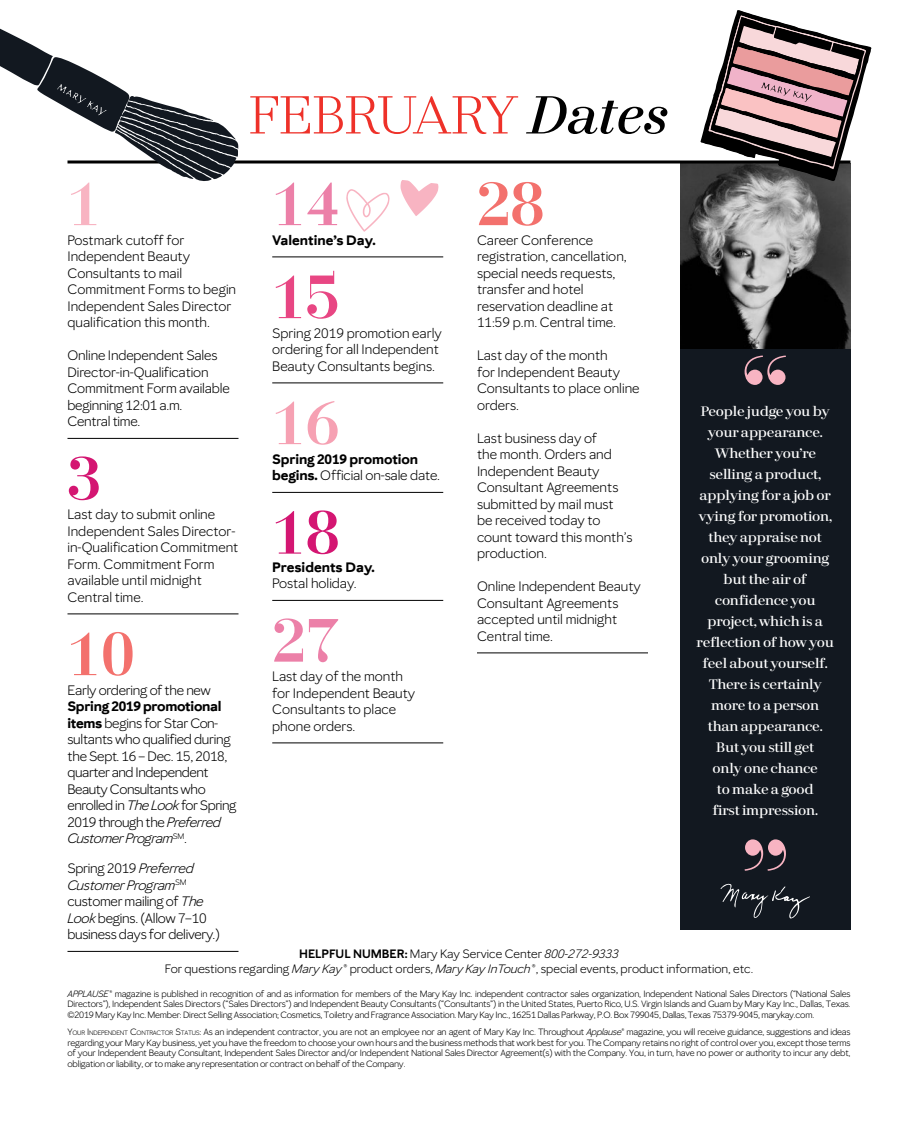
<style>
.page{position:relative;width:918px;height:1134px;background:#fff}
.page>*{position:absolute;margin:0;border:0;box-sizing:border-box;transform-origin:0 0}
.Calendar_Numerals{font:600 60px "Mary Kay Serif 040";color:#f3716d}
.Calendar_Numerals-2{font:600 60px "Mary Kay Serif 040";color:#ec80a8}
.Calendar_Numerals-3{font:600 60px "Mary Kay Serif 040";color:#e84683}
.Calendar_Numerals-4{font:600 60px "Mary Kay Serif 040";color:#f6a1b3}
.Calendar{font:600 60px "Mary Kay Serif 040";color:#d41672}
.Calendar_Numerals-5{font:600 60px "Mary Kay Serif 040";color:#f8b4c2}
.Calendar_Numerals-6{font:600 60px "Mary Kay Serif 040";color:#d41672}
.Headline{font:300 52.5px "Mary Kay Serif 020";color:#ee3129}
.Calendar-2{font:13.5px/16.5px "Mary Kay Sans";color:#000}
.t1{font:500 13.5px/21px "Mary Kay Serif 010";letter-spacing:-.02em;color:#fff;text-align:center}
.Calendar-3{font:13.5px/16.5px "Mary Kay Sans";letter-spacing:-.03em;color:#000}
.Calendar-4{font:13.5px/16.5px "Mary Kay Sans";letter-spacing:-.02em;color:#000}
.Calendar-5{font:700 13.5px/16.5px "Mary Kay Sans";color:#000}
.t2{font:12px "Mary Kay Sans";color:#000}
.t3{font:9px/10.5px "Mary Kay Sans";letter-spacing:-.025em;color:#000;text-align:justify}
.s1{font-weight:500;font-style:italic;color:#000}
.s2{font-weight:700}
.s3{font-style:italic}
.s4{font-weight:400}
.s5{font-weight:600}
.s6{font-style:inherit}
.s7{font-size:6.3px}
</style>
<div class="page">
<img style="left:680px;top:164px;width:170px;height:185px">
<div style="left:680px;top:349px;width:170px;height:580px;background:#121820"></div>
<hr style="left:68px;top:438px;width:170px;height:1px;background:#000">
<hr style="left:68px;top:614px;width:170px;height:1px;background:#000">
<hr style="left:68px;top:951px;width:170px;height:1px;background:#000">
<hr style="left:272px;top:257px;width:171px;height:1px;background:#000">
<hr style="left:272px;top:383px;width:171px;height:1px;background:#000">
<hr style="left:272px;top:492px;width:171px;height:1px;background:#000">
<hr style="left:272px;top:600px;width:171px;height:1px;background:#000">
<hr style="left:272px;top:743px;width:171px;height:1px;background:#000">
<hr style="left:477px;top:653px;width:171px;height:1px;background:#000">
<svg style="left:239px;top:160px;width:461px;height:4px;background:#3e3e3e"></svg>
<svg style="left:745px;top:839px;width:41px;height:32px"></svg>
<svg style="left:745px;top:356px;width:41px;height:29px"></svg>
<svg style="left:720px;top:884px;width:90px;height:35px"></svg>
<svg style="left:700px;top:10px;width:172px;height:171px"></svg>
<svg style="left:0;top:28px;width:239px;height:153px"></svg>
<svg style="left:400px;top:180px;width:39px;height:36px"></svg>
<svg style="left:346px;top:189px;width:44px;height:43px"></svg>
<p class="Headline" style="left:250px;top:81px;width:420px">FEBRUARY <span class="s1">Dates</span></p>
<p class="Calendar_Numerals-5" style="left:68px;top:165px;width:35px">1</p>
<p class="Calendar-2" style="left:68px;top:232px;width:170px">Postmark cutoff for<br>Independent Beauty<br>Consultants to mail<br>Commitment Forms to begin<br>Independent Sales Director qualification this month.</p>
<p class="Calendar-2" style="left:68px;top:347px;width:164px">Online Independent Sales<br>Director-in-Qualification<br>Commitment Form available beginning 12:01 a.m.<br>Central time.</p>
<p class="Calendar_Numerals-6" style="left:68px;top:439px;width:35px">3</p>
<p class="Calendar-2" style="left:68px;top:506px;width:173px">Last day to submit online<br>Independent Sales Director&shy;in-Qualification Commitment<br>Form. Commitment Form available until midnight<br>Central time.</p>
<p class="Calendar_Numerals" style="left:68px;top:615px;width:69px">10</p>
<p class="Calendar-3" style="left:68px;top:682px;width:171px">Early ordering of the new<br><span class="s2">Spring 2019 promotional items</span> begins for Star Con&shy;sultants who qualified during the Sept. 16 – Dec. 15, 2018, quarter and Independent<br>Beauty Consultants who enrolled in <span class="s3">The Look</span> for Spring<br>2019 through the <span class="s3">Preferred<br>Customer Program</span><sup>SM</sup>.</p>
<p class="Calendar-4" style="left:68px;top:860px;width:154px">Spring 2019 <span class="s3">Preferred<br>Customer Program</span><sup>SM </sup>customer mailing of <span class="s3">The<br>Look</span> begins. (Allow 7–10 business days for delivery.)</p>
<p class="Calendar_Numerals-2" style="left:272px;top:165px;width:69px">14</p>
<p class="Calendar-5" style="left:272px;top:232px;width:105px">Valentine’s Day.</p>
<p class="Calendar_Numerals-3" style="left:272px;top:258px;width:69px">15</p>
<p class="Calendar-2" style="left:272px;top:325px;width:171px">Spring 2019 promotion early ordering for all Independent<br>Beauty Consultants begins.</p>
<p class="Calendar_Numerals-4" style="left:272px;top:384px;width:69px">16</p>
<p class="Calendar-5" style="left:272px;top:451px;width:169px">Spring 2019 promotion begins. <span class="s4">Official on-sale date.</span></p>
<p class="Calendar" style="left:272px;top:493px;width:69px">18</p>
<p class="Calendar-5" style="left:272px;top:559px;width:104px">Presidents Day.<br><span class="s4">Postal holiday.</span></p>
<p class="Calendar_Numerals-2" style="left:272px;top:601px;width:69px">27</p>
<p class="Calendar-2" style="left:272px;top:668px;width:145px">Last day of the month for Independent Beauty<br>Consultants to place phone orders.</p>
<p class="Calendar_Numerals" style="left:477px;top:165px;width:69px">28</p>
<p class="Calendar-2" style="left:477px;top:232px;width:151px">Career Conference registration, cancellation, special needs requests, transfer and hotel reservation deadline at<br>11:59 p.m. Central time.</p>
<p class="Calendar-2" style="left:477px;top:347px;width:164px">Last day of the month<br>for Independent Beauty<br>Consultants to place online orders.</p>
<p class="Calendar-2" style="left:477px;top:430px;width:157px">Last business day of<br>the month. Orders and<br>Independent Beauty<br>Consultant Agreements submitted by mail must be received today to count toward this month’s production.</p>
<p class="Calendar-2" style="left:477px;top:578px;width:165px">Online Independent Beauty<br>Consultant Agreements accepted until midnight<br>Central time.</p>
<p class="t1" style="left:697px;top:400px;width:139px">People judge you by your appearance.<br>Whether you’re selling a product, applying for a job or vying for promotion, they appraise not only your grooming but the air of confidence you project, which is a reflection of how you feel about yourself.<br>There is certainly more to a person than appearance.<br>But you still get<br>only one chance<br>to make a good<br>first impression.</p>
<p class="t2" style="left:299px;top:947px;width:321px"><span class="s5">HELPFUL NUMBER:</span> Mary Kay Service Center <span class="s3">800-272-9333</span></p>
<p class="t2" style="left:165px;top:962px;width:590px">For questions regarding <span class="s3">Mary Kay</span>® product orders, <span class="s3">Mary Kay InTouch</span>®, special events, product information, etc.</p>
<p class="t3" style="left:68px;top:988px;width:784px"><span class="s3">APPLAUSE</span>® magazine is published in recognition of and as information for members of the Mary Kay Inc. independent contractor sales organization, Independent National Sales Directors (“National Sales Directors”), Independent Sales Directors (“Sales Directors”) and Independent Beauty Consultants (“Consultants”) in the United States, Puerto Rico, U.S. Virgin Islands and Guam by Mary Kay Inc., Dallas, Texas. ©2019 Mary Kay Inc. Member: Direct Selling Association; Cosmetics, Toiletry and Fragrance Association. Mary Kay Inc., 16251 Dallas Parkway, P.O. Box 799045, Dallas, Texas 75379-9045, marykay.com.</p>
<p class="t3" style="left:68px;top:1027px;width:785px"><span class="s6">Y</span><span class="s7">OUR</span> <span class="s6">I</span><span class="s7">NDEPENDENT</span> <span class="s6">C</span><span class="s7">ONTRACTOR</span> <span class="s6">S</span><span class="s7">TATUS</span>: As an independent contractor, you are not an employee nor an agent of Mary Kay Inc. Throughout <span class="s3">Applause</span>® magazine, you will receive guidance, suggestions and ideas regarding your Mary Kay business, yet you have the freedom to choose your own hours and the business methods that work best for you. The Company retains no right of control over you, except those terms of your Independent Beauty Consultant, Independent Sales Director and/or Independent National Sales Director Agreement(s) with the Company. You, in turn, have no power or authority to incur any debt, obligation or liability, or to make any representation or contract on behalf of the Company.</p>
</div>
